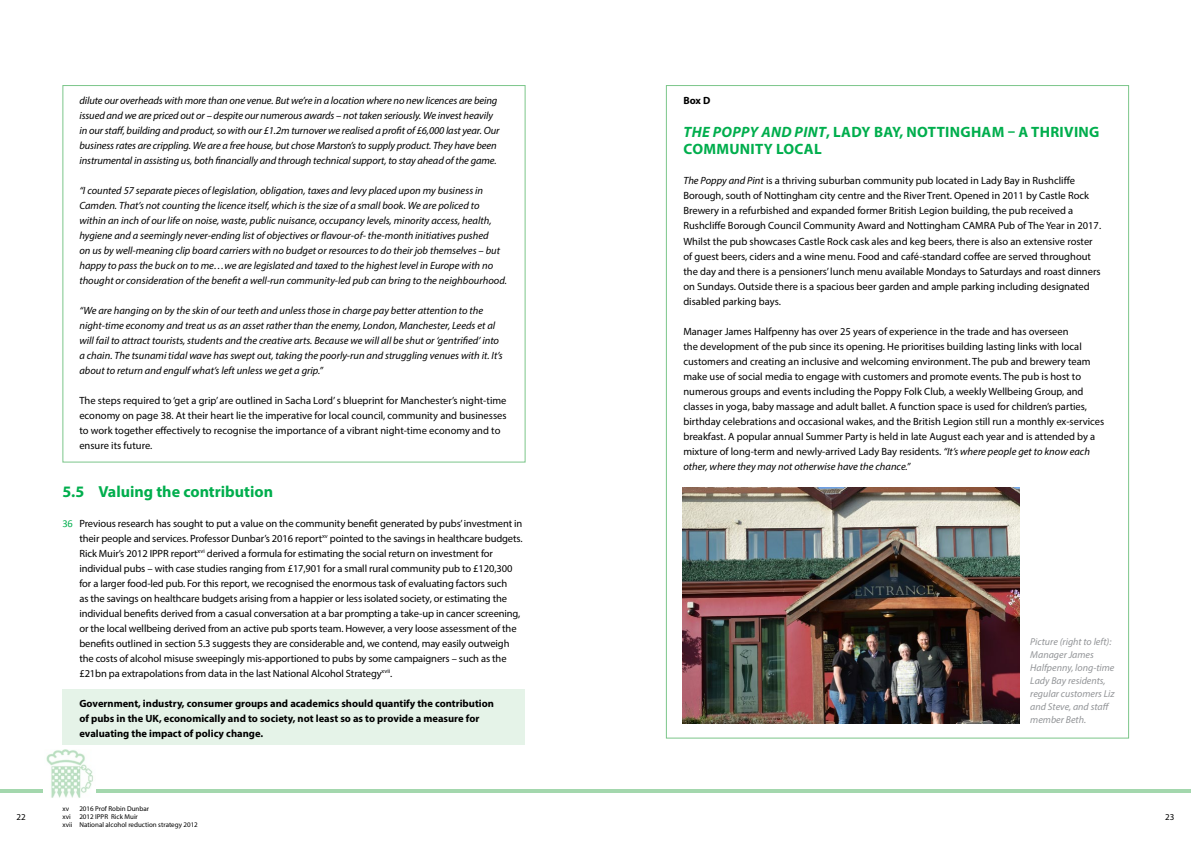
<style>
.page{position:relative;width:1191px;height:842px;background:#fff}
.page>*{position:absolute;margin:0;border:0;box-sizing:border-box;transform-origin:0 0}
.t1{font:700 16px "Myriad Pro";color:#00ae4d}
.t2{font:700 15px/17px "Myriad Pro";letter-spacing:.02em;color:#00ae4d}
.t3{font:10.5px/15px "Myriad Pro";color:#000}
.t4{font:italic 10.5px/15px "Myriad Pro";color:#000}
.t5{font:700 10.5px/15px "Myriad Pro";color:#000}
.t6{font:italic 10px/13px "Myriad Pro";color:#939598}
.t7{font:9px "Myriad Pro";color:#000}
.t8{font:7px/8px "Myriad Pro";color:#000}
.s1{font-family:"Calibri";color:#00ae4d}
.s2{font-style:italic}
</style>
<div class="page">
<hr style="left:0;top:789px;width:43px;height:3px;background:#7cc68a">
<hr style="left:96px;top:789px;width:1095px;height:3px;background:#7cc68a">
<img style="left:46px;top:750px;width:47px;height:48px">
<div style="left:62px;top:689px;width:462px;height:56px;background:#e5f3e8"></div>
<img style="left:683px;top:488px;width:336px;height:235px">
<p class="t4" style="left:79px;top:93px;width:421px">dilute our overheads with more than one venue. But we’re in a location where no new licences are being issued and we are priced out or – despite our numerous awards – not taken seriously. We invest heavily in our staff, building and product, so with our £1.2m turnover we realised a profit of £6,000 last year. Our business rates are crippling. We are a free house, but chose Marston’s to supply product. They have been instrumental in assisting us, both financially and through technical support, to stay ahead of the game.</p>
<p class="t4" style="left:79px;top:183px;width:429px">“I counted 57 separate pieces of legislation, obligation, taxes and levy placed upon my business in Camden. That’s not counting the licence itself, which is the size of a small book. We are policed to within an inch of our life on noise, waste, public nuisance, occupancy levels, minority access, health, hygiene and a seemingly never-ending list of objectives or flavour-of- the-month initiatives pushed<br>on us by well-meaning clip board carriers with no budget or resources to do their job themselves – but happy to pass the buck on to me…we are legislated and taxed to the highest level in Europe with no thought or consideration of the benefit a well-run community-led pub can bring to the neighbourhood.</p>
<p class="t4" style="left:79px;top:303px;width:425px">“We are hanging on by the skin of our teeth and unless those in charge pay better attention to the night-time economy and treat us as an asset rather than the enemy, London, Manchester, Leeds et al will fail to attract tourists, students and the creative arts. Because we will all be shut or ‘gentrified’ into a chain. The tsunami tidal wave has swept out, taking the poorly-run and struggling venues with it. It’s about to return and engulf what’s left unless we get a grip.”</p>
<p class="t3" style="left:79px;top:393px;width:429px">The steps required to ‘get a grip’ are outlined in Sacha Lord’ s blueprint for Manchester’s night-time economy on page 38. At their heart lie the imperative for local council, community and businesses to work together effectively to recognise the importance of a vibrant night-time economy and to ensure its future.</p>
<h1 class="t1" style="left:62px;top:481px;width:212px">5.5 Valuing the contribution</h1>
<p class="t3" style="left:79px;top:515px;width:445px;text-indent:-17px"><span class="s1">36</span> Previous research has sought to put a value on the community benefit generated by pubs’ investment in their people and services. Professor Dunbar’s 2016 report<sup>xv</sup> pointed to the savings in healthcare budgets.<br>Rick Muir’s 2012 IPPR report<sup>xvi</sup> derived a formula for estimating the social return on investment for individual pubs – with case studies ranging from £17,901 for a small rural community pub to £120,300 for a larger food-led pub. For this report, we recognised the enormous task of evaluating factors such<br>as the savings on healthcare budgets arising from a happier or less isolated society, or estimating the individual benefits derived from a casual conversation at a bar prompting a take-up in cancer screening, or the local wellbeing derived from an active pub sports team. However, a very loose assessment of the benefits outlined in section 5.3 suggests they are considerable and, we contend, may easily outweigh the costs of alcohol misuse sweepingly mis-apportioned to pubs by some campaigners – such as the £21bn pa extrapolations from data in the last National Alcohol Strategy<sup>xvii</sup>.</p>
<p class="t5" style="left:79px;top:695px;width:416px">Government, industry, consumer groups and academics should quantify the contribution of pubs in the UK, economically and to society, not least so as to provide a measure for evaluating the impact of policy change.</p>
<p class="t5" style="left:683px;top:93px;width:29px">Box D</p>
<h2 class="t2" style="left:683px;top:123px;width:417px"><span class="s2">THE POPPY AND PINT</span>, LADY BAY, NOTTINGHAM – A THRIVING<br>COMMUNITY LOCAL</h2>
<p class="t3" style="left:683px;top:173px;width:419px"><span class="s2">The Poppy and Pint</span> is a thriving suburban community pub located in Lady Bay in Rushcliffe Borough, south of Nottingham city centre and the River Trent. Opened in 2011 by Castle Rock Brewery in a refurbished and expanded former British Legion building, the pub received a Rushcliffe Borough Council Community Award and Nottingham CAMRA Pub of The Year in 2017.<br>Whilst the pub showcases Castle Rock cask ales and keg beers, there is also an extensive roster of guest beers, ciders and a wine menu. Food and café-standard coffee are served throughout the day and there is a pensioners’ lunch menu available Mondays to Saturdays and roast dinners on Sundays. Outside there is a spacious beer garden and ample parking including designated disabled parking bays.</p>
<p class="t3" style="left:683px;top:323px;width:422px">Manager James Halfpenny has over 25 years of experience in the trade and has overseen<br>the development of the pub since its opening. He prioritises building lasting links with local customers and creating an inclusive and welcoming environment. The pub and brewery team make use of social media to engage with customers and promote events. The pub is host to numerous groups and events including the Poppy Folk Club, a weekly Wellbeing Group, and classes in yoga, baby massage and adult ballet. A function space is used for children’s parties, birthday celebrations and occasional wakes, and the British Legion still run a monthly ex-services breakfast. A popular annual Summer Party is held in late August each year and is attended by a mixture of long-term and newly-arrived Lady Bay residents. <span class="s2">“It’s where people get to know each other, where they may not otherwise have the chance.”</span></p>
<p class="t6" style="left:1030px;top:635px;width:86px">Picture (right to left):<br>Manager James<br>Halfpenny, long-time<br>Lady Bay residents, regular customers Liz and Steve, and staff member Beth.</p>
<p class="t8" style="left:62px;top:805px;width:137px;text-indent:17px">2016 Prof Robin Dunbar<br>xvi 2012 IPPR Rick Muir<br>xvii National alcohol reduction strategy 2012</p>
<p class="t8" style="left:62px;top:805px;width:8px">xv</p>
<p class="t7" style="left:17px;top:811px;width:11px">22</p>
<p class="t7" style="left:1165px;top:811px;width:11px">23</p>
</div>
